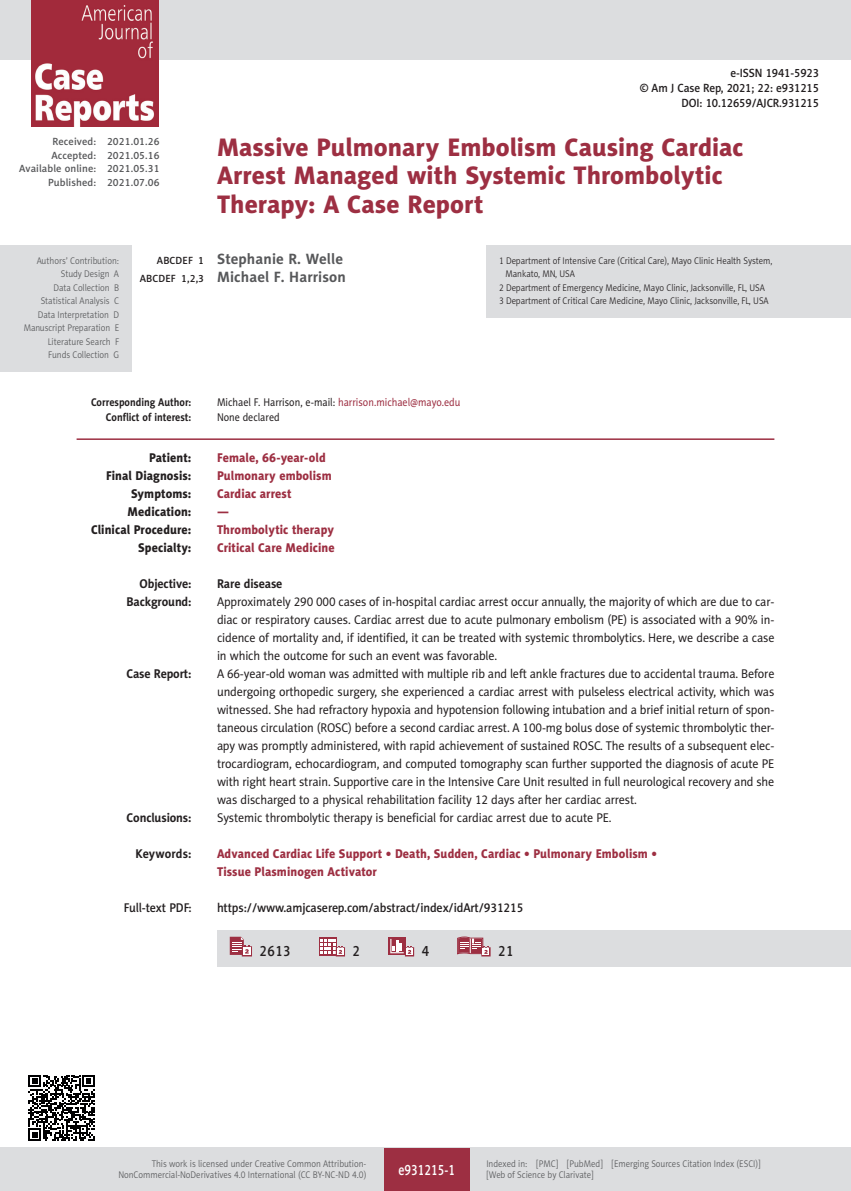
<style>
.page{position:relative;width:851px;height:1191px;background:#fff}
.page>*{position:absolute;margin:0;border:0;box-sizing:border-box;transform-origin:0 0}
.AJCR_Tytul{font:25.5px/28.5px "Naomi Sans EFN Heavy";color:#9d2f42}
.AJCR_Autorzy{font:700 15px "Naomi Sans EFN";letter-spacing:.01em;color:#57585a}
.AJCR_e-PAGINA{font:15px "Naomi Sans EFN Medium";color:#fff;scale:.8 1}
.AJCR_dane{font:15px "Naomi Sans EFN Medium";letter-spacing:.03em;color:#231f20;scale:.9 1}
.AJCR_Summary_body{font:12.75px/18px "Naomi Sans EFN";letter-spacing:-.01em;color:#231f20;text-align:justify;scale:.95 1}
.AJCR_keywords{font:12.75px/18px "Naomi Sans EFN Heavy";letter-spacing:.005em;color:#9d2f42;scale:.95 1}
.AJCR_keywords-2{font:12.75px "Naomi Sans EFN Heavy";letter-spacing:.005em;color:#231f20;scale:.95 1}
.AJCR_full_text_pdf{font:12.75px "Naomi Sans EFN Medium";letter-spacing:-.01em;color:#231f20;scale:.95 1}
.AJCR_Summary_body-2{font:700 12.75px "Naomi Sans EFN";letter-spacing:-.01em;color:#231f20;scale:.95 1}
.AJCR_keywords-3{font:700 12.75px "Naomi Sans EFN";letter-spacing:.005em;color:#231f20;scale:.95 1}
.AJCR_full_text_pdf-2{font:12px "Naomi Sans EFN Medium";letter-spacing:-.01em;color:#231f20;scale:.95 1}
.AJCR_Adres{font:11.25px "Naomi Sans EFN";color:#231f20;scale:.9 1}
.AJCR_Adres-2{font:700 11.25px "Naomi Sans EFN";color:#231f20;scale:.9 1}
.t1{font:10.5px "Naomi Sans EFN Medium";letter-spacing:.01em;color:#57585a}
.t2{font:9.75px/11.2px "Naomi Sans EFN Light";color:#57585a;scale:.9 1}
.AJCR_Afiliacja{font:9.75px/13.5px "Naomi Sans EFN Light";color:#231f20;scale:.9 1}
.s1{font-family:"Naomi Sans EFN Medium";font-weight:400;font-size:10.5px;color:#231f20}
.s2{color:#9d2f42}
</style>
<div class="page">
<div style="left:217px;top:930px;width:633px;height:36px;background:#dcdddf"></div>
<svg style="left:230px;top:936px;width:22px;height:20px"></svg>
<div style="left:319px;top:937px;width:17px;height:18px;background:#9d2f42"></div>
<svg style="left:320px;top:938px;width:25px;height:18px"></svg>
<div style="left:388px;top:937px;width:18px;height:18px;background:#9d2f42"></div>
<svg style="left:390px;top:939px;width:24px;height:17px"></svg>
<svg style="left:457px;top:936px;width:33px;height:20px"></svg>
<hr style="left:77px;top:438px;width:697px;height:2px;background:#9d2f42">
<div style="left:0;top:246px;width:132px;height:126px;background:#dcdddf"></div>
<div style="left:486px;top:246px;width:364px;height:72px;background:#dcdddf"></div>
<svg style="left:28px;top:1075px;width:67px;height:66px"></svg>
<div style="left:0;top:0;width:850px;height:60px;background:#dcdddf"></div>
<img style="left:32px;top:0;width:127px;height:127px">
<div style="left:0;top:1148px;width:850px;height:43px;background:#dcdddf"></div>
<div style="left:384px;top:1147px;width:85px;height:43px;background:#9d2f42"></div>
<p class="AJCR_full_text_pdf-2" style="left:730px;top:66px;width:95px">e-ISSN 1941-5923</p>
<p class="AJCR_full_text_pdf-2" style="left:639px;top:81px;width:190px">© Am J Case Rep, 2021; 22: e931215</p>
<p class="AJCR_full_text_pdf-2" style="left:681px;top:96px;width:146px">DOI: 10.12659/AJCR.931215</p>
<p class="AJCR_Tytul" style="left:217px;top:132px;width:528px">Massive Pulmonary Embolism Causing Cardiac<br>Arrest Managed with Systemic Thrombolytic<br>Therapy: A Case Report</p>
<p class="AJCR_Autorzy" style="left:157px;top:250px;width:188px"><span class="s1">ABCDEF 1</span> Stephanie R. Welle</p>
<p class="AJCR_Autorzy" style="left:140px;top:268px;width:208px"><span class="s1">ABCDEF 1,2,3</span> Michael F. Harrison</p>
<p class="t1" style="left:52px;top:136px;width:109px">Received: 2021.01.26</p>
<p class="t1" style="left:51px;top:149px;width:110px">Accepted: 2021.05.16</p>
<p class="t1" style="left:19px;top:163px;width:142px">Available online: 2021.05.31</p>
<p class="t1" style="left:48px;top:176px;width:113px">Published: 2021.07.06</p>
<p class="AJCR_Afiliacja" style="left:505px;top:254px;width:298px;text-indent:-6px">1 Department of Intensive Care (Critical Care), Mayo Clinic Health System,<br>Mankato, MN, USA</p>
<p class="AJCR_Afiliacja" style="left:499px;top:281px;width:297px">2 Department of Emergency Medicine, Mayo Clinic, Jacksonville, FL, USA</p>
<p class="AJCR_Afiliacja" style="left:499px;top:294px;width:301px">3 Department of Critical Care Medicine, Mayo Clinic, Jacksonville, FL, USA</p>
<p class="t2" style="left:37px;top:255px;width:93px">Authors’ Contribution:</p>
<p class="t2" style="left:61px;top:268px;width:66px">Study Design A</p>
<p class="t2" style="left:53px;top:282px;width:74px">Data Collection B</p>
<p class="t2" style="left:41px;top:295px;width:89px">Statistical Analysis C</p>
<p class="t2" style="left:38px;top:309px;width:92px">Data Interpretation D</p>
<p class="t2" style="left:24px;top:322px;width:107px">Manuscript Preparation E</p>
<p class="t2" style="left:48px;top:336px;width:81px">Literature Search F</p>
<p class="t2" style="left:48px;top:349px;width:80px">Funds Collection G</p>
<p class="AJCR_Adres-2" style="left:91px;top:395px;width:113px">Corresponding Author:</p>
<p class="AJCR_Adres" style="left:217px;top:395px;width:272px">Michael F. Harrison, e-mail: <span class="s2">harrison.michael@mayo.edu</span></p>
<p class="AJCR_Adres-2" style="left:106px;top:411px;width:97px">Conflict of interest:</p>
<p class="AJCR_Adres" style="left:217px;top:411px;width:71px">None declared</p>
<p class="AJCR_keywords-2" style="left:149px;top:450px;width:46px">Patient:</p>
<p class="AJCR_keywords" style="left:217px;top:448px;width:116px">Female, 66-year-old</p>
<p class="AJCR_keywords-2" style="left:106px;top:468px;width:91px">Final Diagnosis:</p>
<p class="AJCR_keywords" style="left:217px;top:466px;width:122px">Pulmonary embolism</p>
<p class="AJCR_keywords-2" style="left:131px;top:486px;width:65px">Symptoms:</p>
<p class="AJCR_keywords" style="left:217px;top:484px;width:80px">Cardiac arrest</p>
<p class="AJCR_keywords-2" style="left:128px;top:504px;width:69px">Medication:</p>
<p class="AJCR_keywords" style="left:217px;top:502px;width:14px">—</p>
<p class="AJCR_keywords-2" style="left:91px;top:522px;width:107px">Clinical Procedure:</p>
<p class="AJCR_keywords" style="left:217px;top:520px;width:125px">Thrombolytic therapy</p>
<p class="AJCR_keywords-2" style="left:138px;top:540px;width:58px">Specialty:</p>
<p class="AJCR_keywords" style="left:217px;top:538px;width:125px">Critical Care Medicine</p>
<p class="AJCR_Summary_body-2" style="left:139px;top:576px;width:56px">Objective:</p>
<p class="AJCR_Summary_body-2" style="left:217px;top:576px;width:70px">Rare disease</p>
<p class="AJCR_Summary_body-2" style="left:126px;top:594px;width:70px">Background:</p>
<p class="AJCR_Summary_body" style="left:217px;top:593px;width:588px">Approximately 290 000 cases of in-hospital cardiac arrest occur annually, the majority of which are due to car&shy;diac or respiratory causes. Cardiac arrest due to acute pulmonary embolism (PE) is associated with a 90% in&shy;cidence of mortality and, if identified, it can be treated with systemic thrombolytics. Here, we describe a case in which the outcome for such an event was favorable.</p>
<p class="AJCR_Summary_body-2" style="left:126px;top:666px;width:70px">Case Report:</p>
<p class="AJCR_Summary_body" style="left:217px;top:665px;width:588px">A 66-year-old woman was admitted with multiple rib and left ankle fractures due to accidental trauma. Before undergoing orthopedic surgery, she experienced a cardiac arrest with pulseless electrical activity, which was witnessed. She had refractory hypoxia and hypotension following intubation and a brief initial return of spon&shy;taneous circulation (ROSC) before a second cardiac arrest. A 100-mg bolus dose of systemic thrombolytic ther&shy;apy was promptly administered, with rapid achievement of sustained ROSC. The results of a subsequent elec&shy;trocardiogram, echocardiogram, and computed tomography scan further supported the diagnosis of acute PE with right heart strain. Supportive care in the Intensive Care Unit resulted in full neurological recovery and she was discharged to a physical rehabilitation facility 12 days after her cardiac arrest.</p>
<p class="AJCR_Summary_body-2" style="left:127px;top:810px;width:70px">Conclusions:</p>
<p class="AJCR_Summary_body" style="left:217px;top:809px;width:416px">Systemic thrombolytic therapy is beneficial for cardiac arrest due to acute PE.</p>
<p class="AJCR_keywords-3" style="left:135px;top:846px;width:60px">Keywords:</p>
<p class="AJCR_keywords" style="left:217px;top:844px;width:464px">Advanced Cardiac Life Support • Death, Sudden, Cardiac • Pulmonary Embolism •<br>Tissue Plasminogen Activator</p>
<p class="AJCR_full_text_pdf" style="left:124px;top:900px;width:73px">Full-text PDF:</p>
<p class="AJCR_full_text_pdf" style="left:217px;top:900px;width:324px">https://www.amjcaserep.com/abstract/index/idArt/931215</p>
<p class="AJCR_dane" style="left:259px;top:942px;width:36px">2613</p>
<p class="AJCR_dane" style="left:352px;top:942px;width:10px">2</p>
<p class="AJCR_dane" style="left:421px;top:942px;width:10px">4</p>
<p class="AJCR_dane" style="left:498px;top:942px;width:19px">21</p>
<p class="t2" style="left:118px;top:1158px;width:277px;text-align:right">This work is licensed under Creative Common Attribution-<br>NonCommercial-NoDerivatives 4.0 International (CC BY-NC-ND 4.0)</p>
<p class="AJCR_e-PAGINA" style="left:398px;top:1160px;width:72px">e931215-1</p>
<p class="t2" style="left:486px;top:1158px;width:306px">Indexed in: [PMC] [PubMed] [Emerging Sources Citation Index (ESCI)] [Web of Science by Clarivate]</p>
</div>
